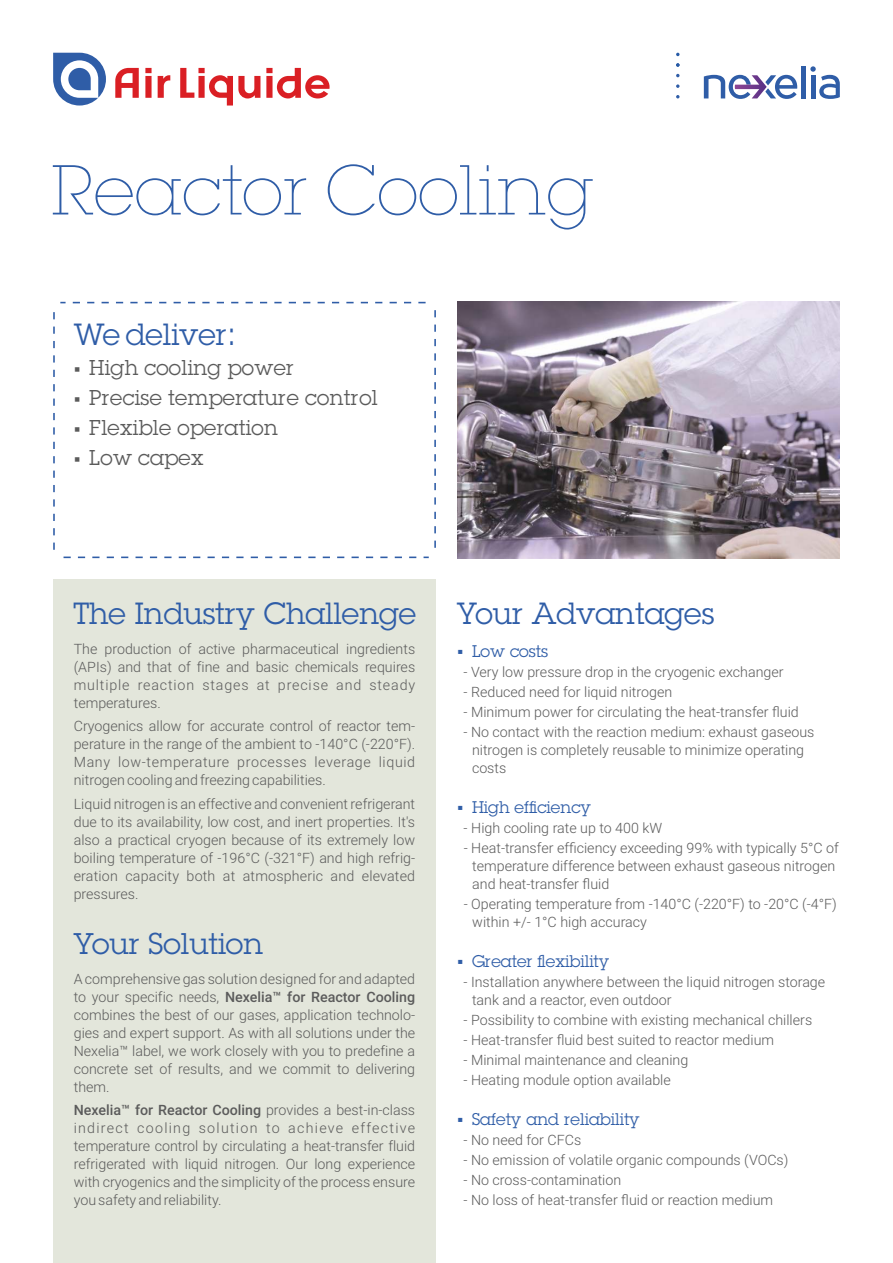
<style>
.page{position:relative;width:893px;height:1263px;background:#fff}
.page>*{position:absolute;margin:0;border:0;box-sizing:border-box;transform-origin:0 0}
.t1{font:200 69px "Lubalin Graph PCS";color:#2f5da7}
.t2{font:30px "Lubalin Graph PCS";color:#2f5da7}
.t3{font:29.25px "Lubalin Graph PCS";color:#2f5da7}
.t4{font:21px "Lubalin Graph PCS";letter-spacing:.015em;color:#5b5b5b}
.t5{font:16.5px "Lubalin Graph PCS";color:#2f5da7}
.t6{font:300 14.25px/18px "Roboto";color:#5b5b5b;text-align:justify}
.s1{font-size:34.5px}
.s2{font-weight:500}
</style>
<div class="page">
<div style="left:53px;top:579px;width:383px;height:684px;background:#e3e6db"></div>
<svg style="left:53px;top:312px;width:2px;height:238px"></svg>
<svg style="left:64px;top:556px;width:365px;height:2px"></svg>
<svg style="left:434px;top:310px;width:2px;height:238px"></svg>
<svg style="left:60px;top:302px;width:366px;height:1px"></svg>
<img style="left:457px;top:302px;width:383px;height:256px">
<svg style="left:53px;top:53px;width:53px;height:53px"></svg>
<svg style="left:158px;top:75px;width:12px;height:23px"></svg>
<svg style="left:145px;top:68px;width:7px;height:30px"></svg>
<svg style="left:115px;top:68px;width:24px;height:30px"></svg>
<svg style="left:180px;top:68px;width:80px;height:38px"></svg>
<svg style="left:266px;top:68px;width:64px;height:30px"></svg>
<div style="left:801px;top:66px;width:5px;height:32px;background:#2f5da7"></div>
<svg style="left:810px;top:66px;width:30px;height:33px"></svg>
<svg style="left:704px;top:75px;width:93px;height:24px"></svg>
<svg style="left:676px;top:84px;width:3px;height:4px"></svg>
<svg style="left:676px;top:63px;width:3px;height:4px"></svg>
<h1 class="t1" style="left:51px;top:165px;width:545px">Reactor Cooling</h1>
<h2 class="t2" style="left:74px;top:324px;width:165px">We deliver<span class="s1">:</span></h2>
<h3 class="t4" style="left:74px;top:360px;width:221px">▪ High cooling power</h3>
<h3 class="t4" style="left:74px;top:390px;width:306px">▪ Precise temperature control</h3>
<h3 class="t4" style="left:74px;top:420px;width:206px">▪ Flexible operation</h3>
<h3 class="t4" style="left:74px;top:450px;width:131px">▪ Low capex</h3>
<h2 class="t2" style="left:73px;top:602px;width:345px">The Industry Challenge</h2>
<p class="t6" style="left:74px;top:641px;width:343px">The production of active pharmaceutical ingredients (APIs) and that of fine and basic chemicals requires multiple reaction stages at precise and steady temperatures.</p>
<p class="t6" style="left:74px;top:719px;width:343px">Cryogenics allow for accurate control of reactor tem&shy;perature in the range of the ambient to -140°C (-220°F).<br>Many low-temperature processes leverage liquid nitrogen cooling and freezing capabilities.</p>
<p class="t6" style="left:74px;top:796px;width:343px">Liquid nitrogen is an effective and convenient refrigerant due to its availability, low cost, and inert properties. It's also a practical cryogen because of its extremely low boiling temperature of -196°C (-321°F) and high refrig&shy;eration capacity both at atmospheric and elevated pressures.</p>
<h3 class="t3" style="left:74px;top:933px;width:191px">Your Solution</h3>
<p class="t6" style="left:74px;top:971px;width:343px">A comprehensive gas solution designed for and adapted to your specific needs, <span class="s2">Nexelia™ for Reactor Cooling </span>combines the best of our gases, application technolo&shy;gies and expert support. As with all solutions under the Nexelia™ label, we work closely with you to predefine a concrete set of results, and we commit to delivering them.</p>
<p class="t6" style="left:74px;top:1103px;width:343px"><span class="s2">Nexelia™ for Reactor Cooling</span> provides a best-in-class indirect cooling solution to achieve effective temperature control by circulating a heat-transfer fluid refrigerated with liquid nitrogen. Our long experience with cryogenics and the simplicity of the process ensure you safety and reliability.</p>
<h2 class="t2" style="left:457px;top:602px;width:259px">Your Advantages</h2>
<p class="t5" style="left:457px;top:645px;width:92px">▪ Low costs</p>
<p class="t6" style="left:463px;top:664px;width:322px">- Very low pressure drop in the cryogenic exchanger</p>
<p class="t6" style="left:463px;top:684px;width:210px">- Reduced need for liquid nitrogen</p>
<p class="t6" style="left:463px;top:704px;width:337px">- Minimum power for circulating the heat-transfer fluid</p>
<p class="t6" style="left:472px;top:724px;width:344px;text-align:left;text-indent:-9px">- No contact with the reaction medium: exhaust gaseous nitrogen is completely reusable to minimize operating costs</p>
<p class="t5" style="left:457px;top:801px;width:136px">▪ High efficiency</p>
<p class="t6" style="left:463px;top:820px;width:200px">- High cooling rate up to 400 kW</p>
<p class="t6" style="left:472px;top:840px;width:368px;text-align:left;text-indent:-9px">- Heat-transfer efficiency exceeding 99% with typically 5°C of temperature difference between exhaust gaseous nitrogen and heat-transfer fluid</p>
<p class="t6" style="left:472px;top:896px;width:366px;text-indent:-9px">- Operating temperature from -140°C (-220°F) to -20°C (-4°F) within +/- 1°C high accuracy</p>
<p class="t5" style="left:457px;top:955px;width:154px">▪ Greater flexibility</p>
<p class="t6" style="left:472px;top:974px;width:355px;text-indent:-9px">- Installation anywhere between the liquid nitrogen storage tank and a reactor, even outdoor</p>
<p class="t6" style="left:463px;top:1012px;width:350px">- Possibility to combine with existing mechanical chillers</p>
<p class="t6" style="left:463px;top:1032px;width:312px">- Heat-transfer fluid best suited to reactor medium</p>
<p class="t6" style="left:463px;top:1053px;width:226px">- Minimal maintenance and cleaning</p>
<p class="t6" style="left:463px;top:1073px;width:209px">- Heating module option available</p>
<p class="t5" style="left:457px;top:1113px;width:184px">▪ Safety and reliability</p>
<p class="t6" style="left:463px;top:1133px;width:119px">- No need for CFCs</p>
<p class="t6" style="left:463px;top:1153px;width:326px">- No emission of volatile organic compounds (VOCs)</p>
<p class="t6" style="left:463px;top:1173px;width:159px">- No cross-contamination</p>
<p class="t6" style="left:463px;top:1193px;width:311px">- No loss of heat-transfer fluid or reaction medium</p>
</div>
